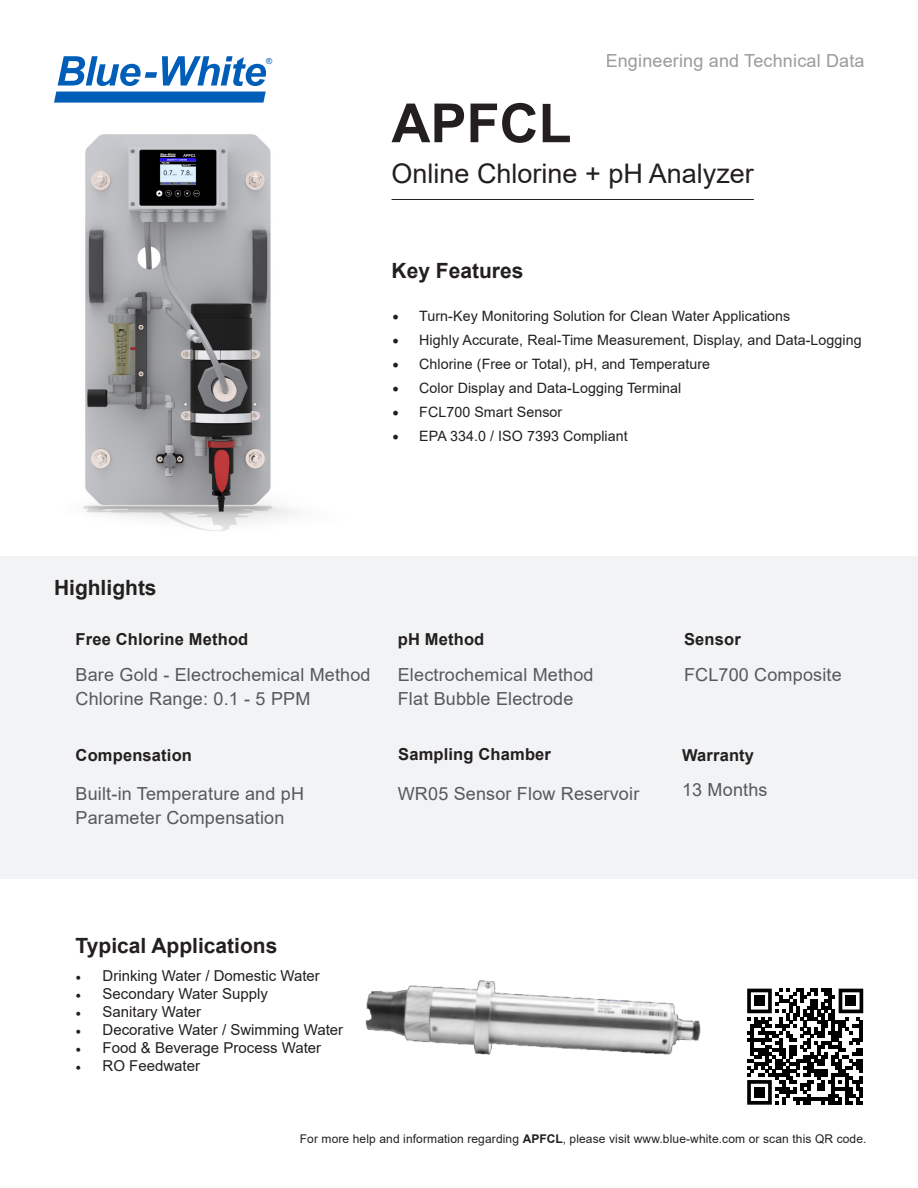
<style>
.page{position:relative;width:918px;height:1188px;background:#fff}
.page>*{position:absolute;margin:0;border:0;box-sizing:border-box;transform-origin:0 0}
.t1{font:700 54px "Arial";color:#231f20}
.t2{font:27px "Arial";color:#231f20}
.t3{font:700 21px "Arial";color:#231f20}
.t4{font:18px/24px "Arial";letter-spacing:.01em;color:#57585a}
.t5{font:700 16.5px "Arial";letter-spacing:.01em;color:#231f20}
.t6{font:15px "Arial";color:#231f20}
.t7{font:14.25px "Arial";letter-spacing:.005em;color:#231f20}
.t8{font:12px "Arial";letter-spacing:.01em;color:#231f20}
.t9{font:8.25px "Arial";color:#005eb8}
.s1{font-family:"Minion Pro";font-size:18px}
.s2{font-family:"Minion Pro"}
.s3{font-weight:700}
</style>
<div class="page">
<img style="left:7px;top:84px;width:370px;height:473px">
<div style="left:0;top:557px;width:918px;height:322px;background:#f2f3f4"></div>
<svg style="left:58px;top:56px;width:208px;height:30px"></svg>
<svg style="left:54px;top:92px;width:212px;height:11px;background:#0c65bb"></svg>
<hr style="left:392px;top:199px;width:362px;height:1px;background:#231f20">
<img style="left:365px;top:980px;width:336px;height:75px">
<svg style="left:747px;top:989px;width:116px;height:116px"></svg>
<div style="left:754px;top:996px;width:11px;height:10px;background:#000"></div>
<div style="left:846px;top:996px;width:10px;height:10px;background:#000"></div>
<div style="left:754px;top:1087px;width:11px;height:11px;background:#000"></div>
<p class="t9" style="left:266px;top:56px;width:8px">®</p>
<p class="t4" style="left:606px;top:49px;width:261px">Engineering and Technical Data</p>
<p class="t1" style="left:392px;top:85px;width:181px">APFCL</p>
<p class="t2" style="left:392px;top:155px;width:364px">Online Chlorine + pH Analyzer</p>
<p class="t3" style="left:392px;top:256px;width:133px">Key Features</p>
<p class="t7" style="left:392px;top:307px;width:400px"><span class="s1">•</span> Turn-Key Monitoring Solution for Clean Water Applications</p>
<p class="t7" style="left:392px;top:331px;width:471px"><span class="s1">•</span> Highly Accurate, Real-Time Measurement, Display, and Data-Logging</p>
<p class="t7" style="left:392px;top:355px;width:319px"><span class="s1">•</span> Chlorine (Free or Total), pH, and Temperature</p>
<p class="t7" style="left:392px;top:379px;width:291px"><span class="s1">•</span> Color Display and Data-Logging Terminal</p>
<p class="t7" style="left:392px;top:403px;width:172px"><span class="s1">•</span> FCL700 Smart Sensor</p>
<p class="t7" style="left:392px;top:427px;width:237px"><span class="s1">•</span> EPA 334.0 / ISO 7393 Compliant</p>
<p class="t3" style="left:54px;top:573px;width:104px">Highlights</p>
<p class="t5" style="left:76px;top:627px;width:174px">Free Chlorine Method</p>
<p class="t4" style="left:76px;top:662px;width:297px">Bare Gold - Electrochemical Method</p>
<p class="t4" style="left:76px;top:686px;width:236px">Chlorine Range: 0.1 - 5 PPM</p>
<p class="t5" style="left:398px;top:627px;width:88px">pH Method</p>
<p class="t4" style="left:398px;top:662px;width:197px">Electrochemical Method</p>
<p class="t4" style="left:398px;top:686px;width:177px">Flat Bubble Electrode</p>
<p class="t5" style="left:684px;top:627px;width:58px">Sensor</p>
<p class="t4" style="left:684px;top:662px;width:159px">FCL700 Composite</p>
<p class="t5" style="left:398px;top:743px;width:154px">Sampling Chamber</p>
<p class="t5" style="left:76px;top:744px;width:118px">Compensation</p>
<p class="t5" style="left:682px;top:744px;width:74px">Warranty</p>
<p class="t4" style="left:682px;top:778px;width:87px">13 Months</p>
<p class="t4" style="left:398px;top:782px;width:243px">WR05 Sensor Flow Reservoir</p>
<p class="t4" style="left:76px;top:782px;width:230px">Built-in Temperature and pH<br>Parameter Compensation</p>
<p class="t3" style="left:76px;top:931px;width:203px">Typical Applications</p>
<p class="t6" style="left:76px;top:965px;width:246px"><span class="s2">•</span> Drinking Water / Domestic Water</p>
<p class="t6" style="left:76px;top:983px;width:194px"><span class="s2">•</span> Secondary Water Supply</p>
<p class="t6" style="left:76px;top:1001px;width:127px"><span class="s2">•</span> Sanitary Water</p>
<p class="t6" style="left:76px;top:1019px;width:269px"><span class="s2">•</span> Decorative Water / Swimming Water</p>
<p class="t6" style="left:76px;top:1037px;width:247px"><span class="s2">•</span> Food &amp; Beverage Process Water</p>
<p class="t6" style="left:76px;top:1055px;width:126px"><span class="s2">•</span> RO Feedwater</p>
<p class="t8" style="left:300px;top:1130px;width:568px">For more help and information regarding <span class="s3">APFCL</span>, please visit www.blue-white.com or scan this QR code.</p>
</div>
